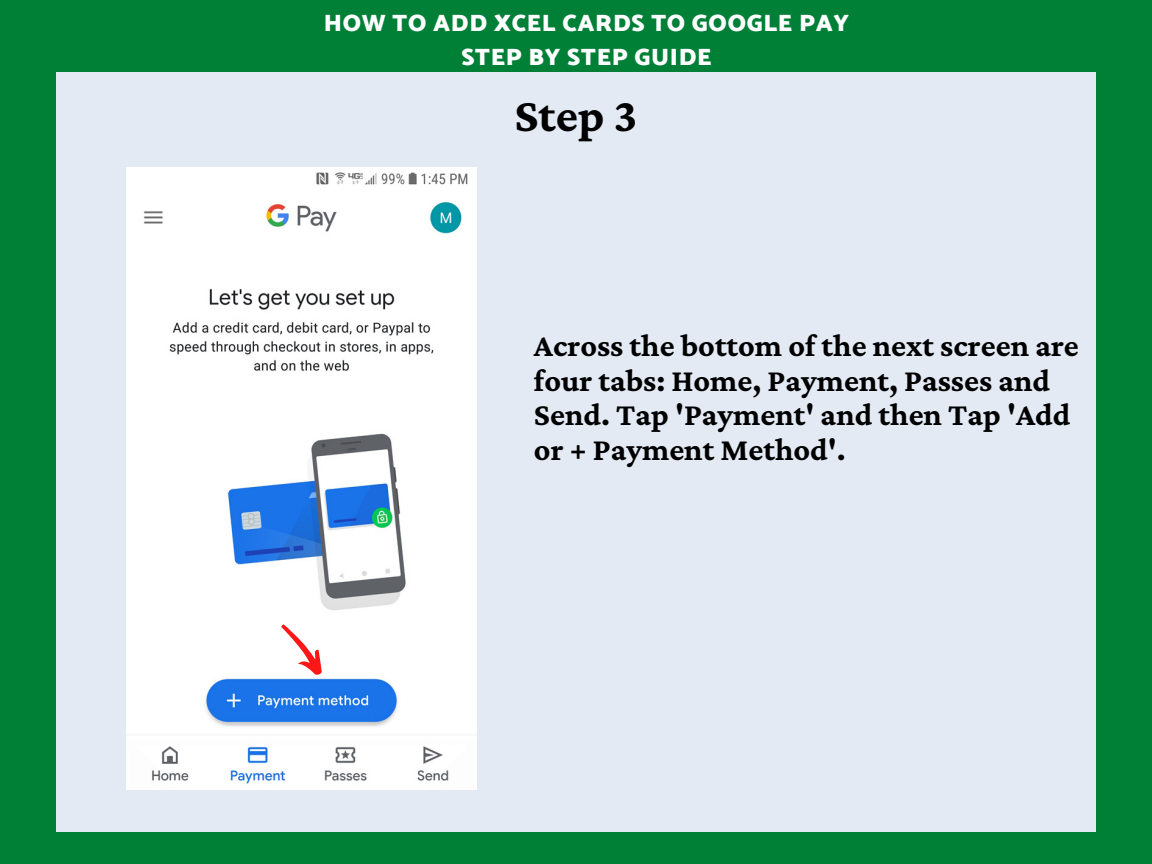
<style>
.page{position:relative;width:1152px;height:864px;background:#008037}
.page>*{position:absolute;margin:0;border:0;box-sizing:border-box;transform-origin:0 0}
.t1{font:700 48px "Crimson Pro";color:#000}
.t2{font:700 32.25px/34.5px "Crimson Pro";color:#000}
.t3{font:900 24px/33.6px "Catamaran";letter-spacing:.03em;color:#fff;text-align:center}
</style>
<div class="page">
<div style="left:56px;top:72px;width:1040px;height:759px;background:#e3eaf4"></div>
<img style="left:126px;top:167px;width:350px;height:622px">
<svg style="left:272px;top:618px;width:59px;height:63px;background:#f7dde0"></svg>
<p class="t3" style="left:324px;top:7px;width:527px">HOW TO ADD XCEL CARDS TO GOOGLE PAY<br>STEP BY STEP GUIDE</p>
<h1 class="t1" style="left:515px;top:88px;width:124px">Step 3</h1>
<p class="t2" style="left:534px;top:328px;width:546px">Across the bottom of the next screen are four tabs: Home, Payment, Passes and Send. Tap 'Payment' and then Tap 'Add or + Payment Method'.</p>
</div>
